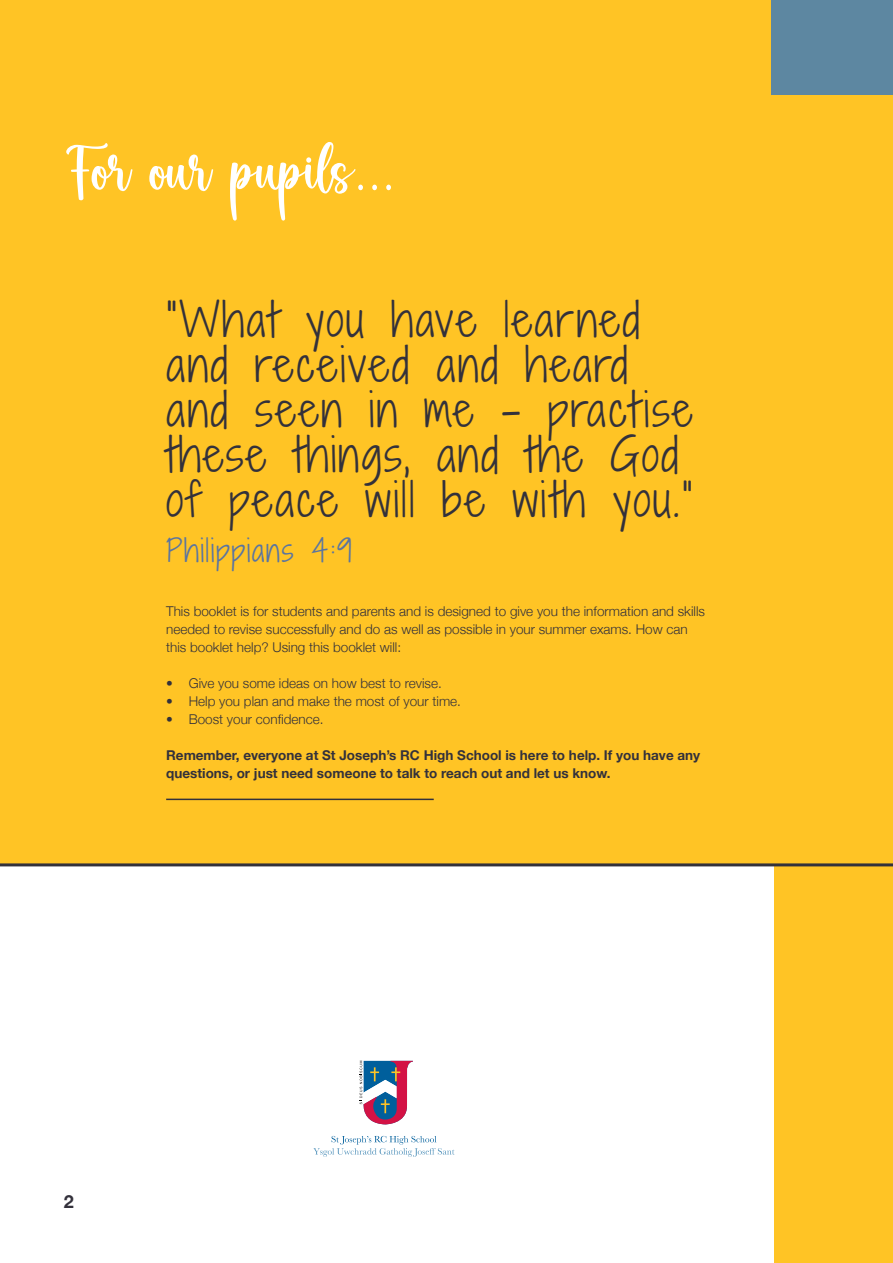
<style>
.page{position:relative;width:893px;height:1263px;background:#ffc425}
.page>*{position:absolute;margin:0;border:0;box-sizing:border-box;transform-origin:0 0}
.Header_-_Italic{font:91.5px "Better Together";color:#fff}
.Pull_Quote_2{font:300 45px/45px "Shadows Into";letter-spacing:.05em;color:#33313b}
.Pull_Quote_2-2{font:300 30px "Shadows Into";letter-spacing:.05em;color:#5974a1}
.t1{font:700 18px "Helvetica Neue";color:#33313b}
.Pull_Quote_2-3{font:300 13.5px/18px "Helvetica Neue";color:#33313b}
.Body_Copy{font:700 13.5px/18px "Helvetica Neue";color:#33313b}
.Body_Copy-2{font:300 13.5px "Helvetica Neue";color:#33313b}
</style>
<div class="page">
<div style="left:0;top:866px;width:774px;height:397px;background:#fff"></div>
<div style="left:771px;top:0;width:122px;height:95px;background:#5d87a1"></div>
<hr style="left:0;top:863px;width:893px;height:3px;background:#33313b">
<hr style="left:166px;top:799px;width:268px;height:1px;background:#33313b">
<svg style="left:360px;top:1061px;width:53px;height:63px"></svg>
<svg style="left:313px;top:1136px;width:142px;height:21px"></svg>
<p class="Header_-_Italic" style="left:62px;top:103px;width:335px">For our pupils...</p>
<p class="Pull_Quote_2" style="left:166px;top:297px;width:528px">“What you have learned and received and heard and seen in me - practise these things, and the God of peace will be with you.”</p>
<p class="Pull_Quote_2-2" style="left:166px;top:528px;width:187px">Philippians 4:9</p>
<p class="Pull_Quote_2-3" style="left:166px;top:601px;width:540px">This booklet is for students and parents and is designed to give you the information and skills needed to revise successfully and do as well as possible in your summer exams. How can this booklet help? Using this booklet will:</p>
<p class="Body_Copy-2" style="left:166px;top:672px;width:277px">• Give you some ideas on how best to revise.</p>
<p class="Body_Copy-2" style="left:166px;top:690px;width:296px">• Help you plan and make the most of your time.</p>
<p class="Body_Copy-2" style="left:166px;top:708px;width:159px">• Boost your confidence.</p>
<p class="Body_Copy" style="left:166px;top:746px;width:536px">Remember, everyone at St Joseph’s RC High School is here to help. If you have any questions, or just need someone to talk to reach out and let us know.</p>
<h3 class="t1" style="left:64px;top:1188px;width:12px">2</h3>
</div>
